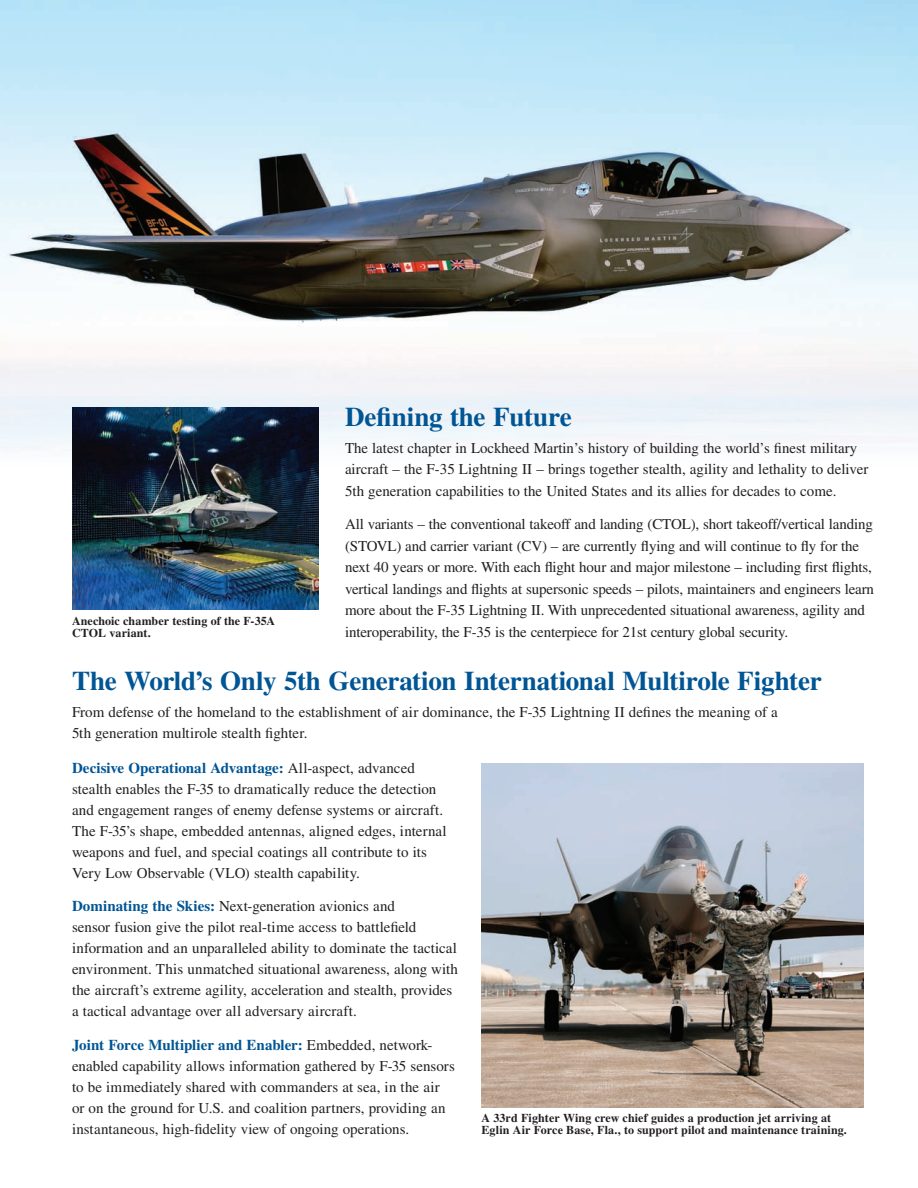
<style>
.page{position:relative;width:918px;height:1188px;background:#fff}
.page>*{position:absolute;margin:0;border:0;box-sizing:border-box;transform-origin:0 0}
.t1{font:700 27px "Times LT Std";letter-spacing:-.005em;color:#005594}
.t2{font:15px/21px "Times LT Std";color:#231f20}
.t3{font:700 12px/12px "Times LT Std";letter-spacing:.01em;color:#231f20}
.s1{font-weight:700;color:#005594}
</style>
<div class="page">
<img style="left:482px;top:763px;width:382px;height:345px">
<img style="left:0;top:0;width:918px;height:593px">
<img style="left:72px;top:408px;width:246px;height:202px">
<p class="t3" style="left:72px;top:614px;width:205px">Anechoic chamber testing of the F-35A<br>CTOL variant.</p>
<h1 class="t1" style="left:345px;top:401px;width:228px">Defining the Future</h1>
<p class="t2" style="left:345px;top:437px;width:525px;line-height:21.5px">The latest chapter in Lockheed Martin’s history of building the world’s finest military aircraft – the F-35 Lightning II – brings together stealth, agility and lethality to deliver<br>5th generation capabilities to the United States and its allies for decades to come.</p>
<p class="t2" style="left:345px;top:513px;width:531px;line-height:21.5px">All variants – the conventional takeoff and landing (CTOL), short takeoff/vertical landing (STOVL) and carrier variant (CV) – are currently flying and will continue to fly for the next 40 years or more. With each flight hour and major milestone – including first flights, vertical landings and flights at supersonic speeds – pilots, maintainers and engineers learn more about the F-35 Lightning II. With unprecedented situational awareness, agility and interoperability, the F-35 is the centerpiece for 21st century global security.</p>
<h1 class="t1" style="left:72px;top:665px;width:751px">The World’s Only 5th Generation International Multirole Fighter</h1>
<p class="t2" style="left:72px;top:701px;width:707px">From defense of the homeland to the establishment of air dominance, the F-35 Lightning II defines the meaning of a<br>5th generation multirole stealth fighter.</p>
<p class="t2" style="left:72px;top:758px;width:376px"><span class="s1">Decisive Operational Advantage:</span> All-aspect, advanced stealth enables the F-35 to dramatically reduce the detection and engagement ranges of enemy defense systems or aircraft.<br>The F-35’s shape, embedded antennas, aligned edges, internal weapons and fuel, and special coatings all contribute to its Very Low Observable (VLO) stealth capability.</p>
<p class="t2" style="left:72px;top:896px;width:388px"><span class="s1">Dominating the Skies:</span> Next-generation avionics and<br>sensor fusion give the pilot real-time access to battlefield information and an unparalleled ability to dominate the tactical environment. This unmatched situational awareness, along with the aircraft’s extreme agility, acceleration and stealth, provides a tactical advantage over all adversary aircraft.</p>
<p class="t2" style="left:72px;top:1034px;width:384px"><span class="s1">Joint Force Multiplier and Enabler:</span> Embedded, network&shy;enabled capability allows information gathered by F-35 sensors to be immediately shared with commanders at sea, in the air or on the ground for U.S. and coalition partners, providing an instantaneous, high-fidelity view of ongoing operations.</p>
<p class="t3" style="left:482px;top:1112px;width:367px">A 33rd Fighter Wing crew chief guides a production jet arriving at<br>Eglin Air Force Base, Fla., to support pilot and maintenance training.</p>
</div>
